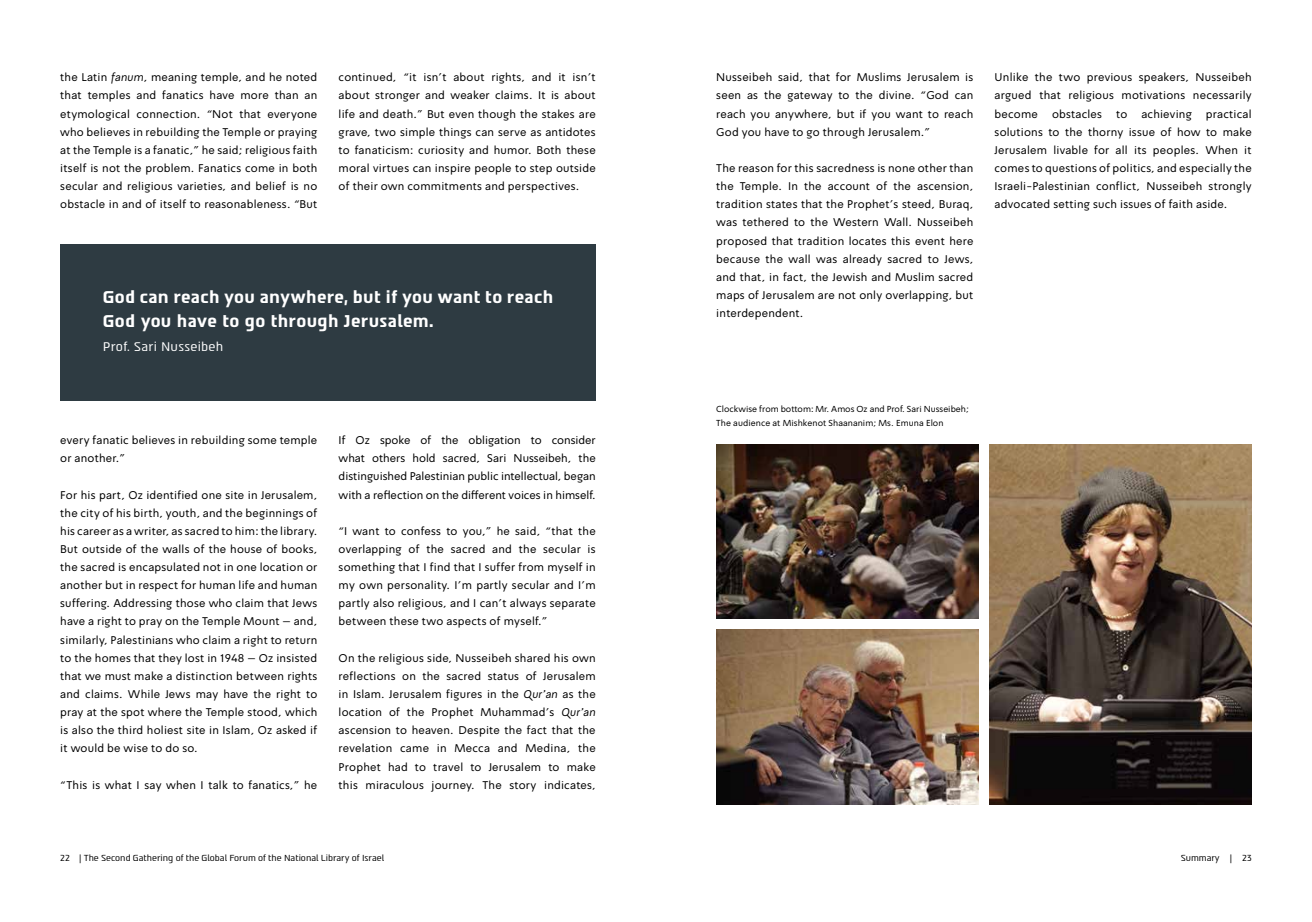
<style>
.page{position:relative;width:1312px;height:922px;background:#fff}
.page>*{position:absolute;margin:0;border:0;box-sizing:border-box;transform-origin:0 0}
.t1{font:700 17px/24px "Atlas Pro AAA";letter-spacing:.02em;color:#fff}
.t2{font:12.5px "Atlas Pro AAA";letter-spacing:.02em;color:#fff}
.t3{font:11.25px/18.1px "Simpler Pro";letter-spacing:.02em;color:#000;text-align:justify}
.t4{font:8.75px/13.8px "Simpler Pro";color:#000}
.t5{font:8.75px "Atlas Pro AAA";color:#000}
.s1{font-style:italic}
</style>
<div class="page">
<img style="left:989px;top:444px;width:262px;height:360px">
<img style="left:716px;top:629px;width:262px;height:175px">
<img style="left:716px;top:444px;width:262px;height:174px">
<div style="left:60px;top:244px;width:535px;height:156px;background:#2e3b42"></div>
<p class="t3" style="left:60px;top:68px;width:258px">the Latin <span class="s1">fanum</span>, meaning temple, and he noted that temples and fanatics have more than an etymological connection. “Not that everyone who believes in rebuilding the Temple or praying at the Temple is a fanatic,” he said; religious faith itself is not the problem. Fanatics come in both secular and religious varieties, and belief is no obstacle in and of itself to reasonableness. “But</p>
<p class="t3" style="left:338px;top:68px;width:258px">continued, “it isn’t about rights, and it isn’t about stronger and weaker claims. It is about life and death.” But even though the stakes are grave, two simple things can serve as antidotes to fanaticism: curiosity and humor. Both these moral virtues can inspire people to step outside of their own commitments and perspectives.</p>
<h1 class="t1" style="left:103px;top:285px;width:451px">God can reach you anywhere, but if you want to reach<br>God you have to go through Jerusalem.</h1>
<p class="t2" style="left:103px;top:339px;width:122px">Prof. Sari Nusseibeh</p>
<p class="t3" style="left:60px;top:431px;width:258px">every fanatic believes in rebuilding some temple or another.”</p>
<p class="t3" style="left:60px;top:485px;width:258px">For his part, Oz identified one site in Jerusalem, the city of his birth, youth, and the beginnings of his career as a writer, as sacred to him: the library.<br>But outside of the walls of the house of books, the sacred is encapsulated not in one location or another but in respect for human life and human suffering. Addressing those who claim that Jews have a right to pray on the Temple Mount – and, similarly, Palestinians who claim a right to return to the homes that they lost in 1948 – Oz insisted that we must make a distinction between rights and claims. While Jews may have the right to pray at the spot where the Temple stood, which is also the third holiest site in Islam, Oz asked if it would be wise to do so.</p>
<p class="t3" style="left:60px;top:775px;width:258px">“This is what I say when I talk to fanatics,” he</p>
<p class="t3" style="left:338px;top:431px;width:258px">If Oz spoke of the obligation to consider what others hold sacred, Sari Nusseibeh, the distinguished Palestinian public intellectual, began with a reflection on the different voices in himself.</p>
<p class="t3" style="left:338px;top:522px;width:258px">“I want to confess to you,” he said, “that the overlapping of the sacred and the secular is something that I find that I suffer from myself in my own personality. I’m partly secular and I’m partly also religious, and I can’t always separate between these two aspects of myself.”</p>
<p class="t3" style="left:338px;top:648px;width:258px">On the religious side, Nusseibeh shared his own reflections on the sacred status of Jerusalem in Islam. Jerusalem figures in the <span class="s1">Qur'an</span> as the location of the Prophet Muhammad’s <span class="s1">Qur'an </span>ascension to heaven. Despite the fact that the revelation came in Mecca and Medina, the Prophet had to travel to Jerusalem to make this miraculous journey. The story indicates,</p>
<p class="t3" style="left:716px;top:68px;width:258px">Nusseibeh said, that for Muslims Jerusalem is seen as the gateway to the divine. “God can reach you anywhere, but if you want to reach God you have to go through Jerusalem.”</p>
<p class="t3" style="left:716px;top:159px;width:258px">The reason for this sacredness is none other than the Temple. In the account of the ascension, tradition states that the Prophet’s steed, Buraq, was tethered to the Western Wall. Nusseibeh proposed that tradition locates this event here because the wall was already sacred to Jews, and that, in fact, the Jewish and Muslim sacred maps of Jerusalem are not only overlapping, but interdependent.</p>
<p class="t3" style="left:994px;top:68px;width:258px">Unlike the two previous speakers, Nusseibeh argued that religious motivations necessarily become obstacles to achieving practical solutions to the thorny issue of how to make Jerusalem livable for all its peoples. When it comes to questions of politics, and especially the Israeli-Palestinian conflict, Nusseibeh strongly advocated setting such issues of faith aside.</p>
<p class="t4" style="left:716px;top:402px;width:254px">Clockwise from bottom: Mr. Amos Oz and Prof. Sari Nusseibeh;<br>The audience at Mishkenot Shaananim; Ms. Emuna Elon</p>
<p class="t5" style="left:60px;top:853px;width:325px">22 | The Second Gathering of the Global Forum of the National Library of Israel</p>
<p class="t5" style="left:1180px;top:853px;width:72px">Summary | 23</p>
</div>
